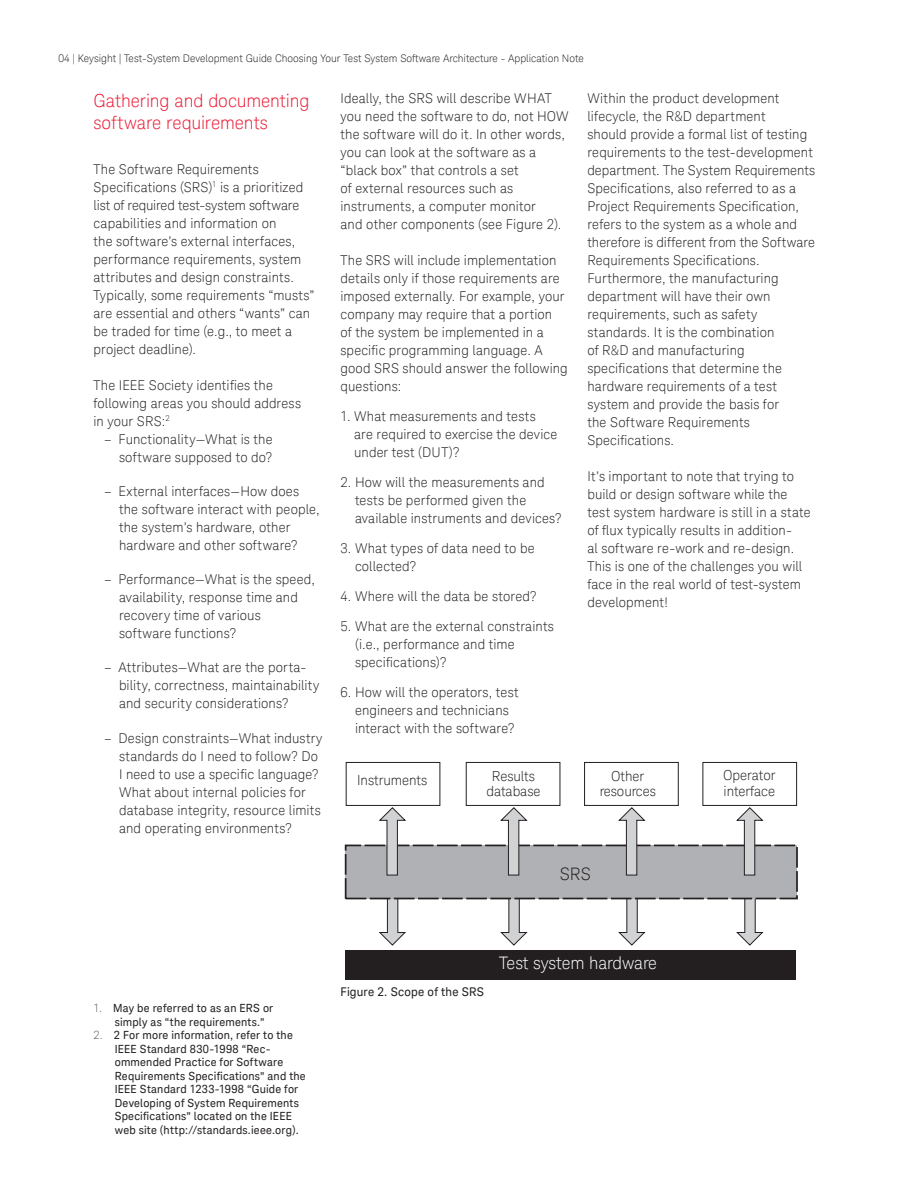
<style>
.page{position:relative;width:918px;height:1188px;background:#fff}
.page>*{position:absolute;margin:0;border:0;box-sizing:border-box;transform-origin:0 0}
.t1{font:300 18px/22.5px "Keysight Sans";letter-spacing:-.005em;color:#ed1a36}
.t2{font:300 17.25px "Keysight Sans";letter-spacing:-.005em;color:#fff}
.t3{font:300 17.25px "Keysight Sans";color:#231f20}
.t4{font:300 13.8px/15.5px "Keysight Sans";letter-spacing:-.005em;color:#231f20;text-align:center}
.t5{font:300 13.5px/18px "Keysight Sans";letter-spacing:.01em;color:#231f20}
.t6{font:12px "Keysight Sans";letter-spacing:.02em;color:#231f20}
.t7{font:11.25px/13.5px "Keysight Sans";letter-spacing:.02em;color:#231f20}
.t8{font:300 10.5px "Keysight Sans";color:#231f20}
.s1{font-weight:300;color:#57585a}
</style>
<div class="page">
<div style="left:346px;top:845px;width:451px;height:54px;background:#b0b1b5"></div>
<div style="left:345px;top:845px;width:453px;height:54px;border:2px dashed #231f20"></div>
<svg style="left:378px;top:807px;width:29px;height:139px"></svg>
<svg style="left:499px;top:807px;width:29px;height:139px"></svg>
<svg style="left:617px;top:807px;width:29px;height:139px"></svg>
<svg style="left:735px;top:807px;width:29px;height:139px"></svg>
<div style="left:346px;top:762px;width:94px;height:44px;border:1px solid #231f20"></div>
<div style="left:466px;top:762px;width:94px;height:44px;border:1px solid #231f20"></div>
<div style="left:584px;top:762px;width:95px;height:44px;border:1px solid #231f20"></div>
<div style="left:702px;top:762px;width:95px;height:44px;border:1px solid #231f20"></div>
<div style="left:346px;top:950px;width:450px;height:29px;background:#231f20"></div>
<p class="t8" style="left:59px;top:52px;width:527px">04 | Keysight | Test-System Development Guide Choosing Your Test System Software Architecture - Application Note</p>
<h1 class="t1" style="left:94px;top:89px;width:218px">Gathering and documenting software requirements</h1>
<p class="t5" style="left:94px;top:160px;width:223px">The Software Requirements Specifications (SRS)<sup>1</sup> is a prioritized list of required test-system software capabilities and information on<br>the software’s external interfaces, performance requirements, system attributes and design constraints.<br>Typically, some requirements “musts” are essential and others “wants” can be traded for time (e.g., to meet a project deadline).</p>
<p class="t5" style="left:94px;top:376px;width:209px">The IEEE Society identifies the following areas you should address in your SRS:<sup>2</sup></p>
<p class="t5" style="left:104px;top:430px;width:170px;text-align:right">– Functionality—What is the software supposed to do?</p>
<p class="t5" style="left:119px;top:482px;width:202px;text-indent:-15px">– External interfaces—How does the software interact with people, the system’s hardware, other hardware and other software?</p>
<p class="t5" style="left:119px;top:570px;width:197px;text-indent:-15px">– Performance—What is the speed, availability, response time and recovery time of various software functions?</p>
<p class="t5" style="left:119px;top:659px;width:202px;text-indent:-15px">– Attributes—What are the porta&shy;bility, correctness, maintainability and security considerations?</p>
<p class="t5" style="left:119px;top:729px;width:205px;text-indent:-15px">– Design constraints—What industry standards do I need to follow? Do I need to use a specific language?<br>What about internal policies for database integrity, resource limits and operating environments?</p>
<p class="t5" style="left:587px;top:90px;width:229px">Within the product development lifecycle, the R&amp;D department<br>should provide a formal list of testing requirements to the test-development department. The System Requirements<br>Specifications, also referred to as a<br>Project Requirements Specification, refers to the system as a whole and therefore is different from the Software<br>Requirements Specifications.<br>Furthermore, the manufacturing department will have their own requirements, such as safety standards. It is the combination<br>of R&amp;D and manufacturing specifications that determine the hardware requirements of a test system and provide the basis for<br>the Software Requirements<br>Specifications.</p>
<p class="t5" style="left:587px;top:467px;width:225px">It’s important to note that trying to build or design software while the test system hardware is still in a state of flux typically results in addition-<br>al software re-work and re-design.<br>This is one of the challenges you will face in the real world of test-system development!</p>
<p class="t5" style="left:340px;top:90px;width:230px">Ideally, the SRS will describe WHAT you need the software to do, not HOW the software will do it. In other words, you can look at the software as a “black box” that controls a set<br>of external resources such as instruments, a computer monitor<br>and other components (see Figure 2).</p>
<p class="t5" style="left:340px;top:252px;width:229px">The SRS will include implementation details only if those requirements are imposed externally. For example, your company may require that a portion<br>of the system be implemented in a specific programming language. A good SRS should answer the following questions:</p>
<p class="t5" style="left:354px;top:408px;width:205px;text-indent:-14px">1. What measurements and tests are required to exercise the device under test (DUT)?</p>
<p class="t5" style="left:355px;top:474px;width:208px;text-indent:-15px">2. How will the measurements and tests be performed given the available instruments and devices?</p>
<p class="t5" style="left:355px;top:540px;width:181px;text-indent:-15px">3. What types of data need to be collected?</p>
<p class="t5" style="left:340px;top:588px;width:198px">4. Where will the data be stored?</p>
<p class="t5" style="left:355px;top:618px;width:200px;text-indent:-15px">5. What are the external constraints (i.e., performance and time specifications)?</p>
<p class="t5" style="left:355px;top:684px;width:165px;text-indent:-15px">6. How will the operators, test engineers and technicians interact with the software?</p>
<p class="t4" style="left:357px;top:773px;width:72px">Instruments</p>
<p class="t4" style="left:723px;top:768px;width:54px;text-align:left">Operator interface</p>
<p class="t4" style="left:486px;top:768px;width:56px">Results database</p>
<p class="t4" style="left:600px;top:768px;width:58px">Other resources</p>
<p class="t3" style="left:560px;top:864px;width:33px">SRS</p>
<p class="t7" style="left:115px;top:1002px;width:160px;text-indent:-21px"><span class="s1">1.</span> May be referred to as an ERS or simply as “the requirements.”</p>
<p class="t7" style="left:115px;top:1029px;width:192px;text-indent:-21px"><span class="s1">2.</span> 2 For more information, refer to the IEEE Standard 830-1998 “Rec&shy;ommended Practice for Software Requirements Specifications” and the IEEE Standard 1233-1998 “Guide for Developing of System Requirements Specifications” located on the IEEE web site (http://standards.ieee.org).</p>
<p class="t6" style="left:340px;top:985px;width:145px">Figure 2. Scope of the SRS</p>
<p class="t2" style="left:499px;top:953px;width:159px">Test system hardware</p>
</div>
